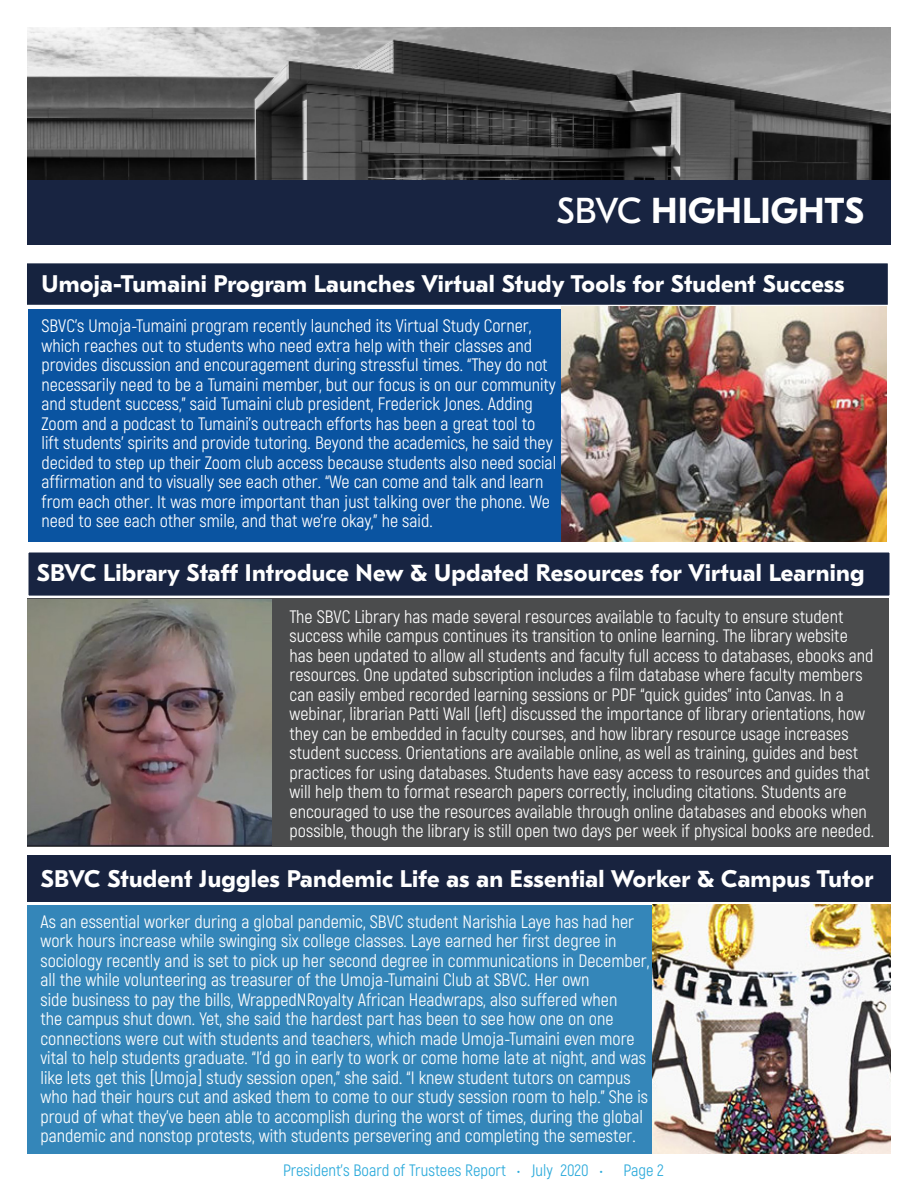
<style>
.page{position:relative;width:918px;height:1188px;background:#fff}
.page>*{position:absolute;margin:0;border:0;box-sizing:border-box;transform-origin:0 0}
.t1{font:700 36px "GT Eesti Pro Text";color:#fff}
.PBR_Paragraph{font:700 24px "GT Eesti Pro Text";letter-spacing:.01em;color:#fff}
.PBR_Paragraph-2{font:18px/19.5px "Akrobat";color:#fff}
.t2{font:16.5px "Akrobat";color:#2caadb}
.s1{font-weight:400}
</style>
<div class="page">
<div style="left:27px;top:905px;width:864px;height:248px;background:#3486b9"></div>
<div style="left:28px;top:309px;width:619px;height:233px;background:#0a54a1"></div>
<div style="left:25px;top:262px;width:864px;height:44px;background:#16233f;border:2px solid #fff"></div>
<div style="left:27px;top:599px;width:862px;height:248px;background:#4b4c4d"></div>
<div style="left:27px;top:551px;width:864px;height:46px;background:#182441;border:2px solid #fff"></div>
<img style="left:27px;top:27px;width:864px;height:153px">
<div style="left:27px;top:180px;width:864px;height:64px;background:#182441"></div>
<div style="left:27px;top:856px;width:864px;height:46px;background:#18233f"></div>
<img style="left:652px;top:905px;width:239px;height:248px">
<img style="left:28px;top:599px;width:243px;height:247px">
<img style="left:561px;top:306px;width:325px;height:236px">
<p class="t1" style="left:557px;top:191px;width:309px"><span class="s1">SBVC</span> HIGHLIGHTS</p>
<p class="PBR_Paragraph" style="left:41px;top:270px;width:804px">Umoja-Tumaini Program Launches Virtual Study Tools for Student Success</p>
<p class="PBR_Paragraph-2" style="left:41px;top:316px;width:516px">SBVC’s Umoja-Tumaini program recently launched its Virtual Study Corner, which reaches out to students who need extra help with their classes and provides discussion and encouragement during stressful times. “They do not necessarily need to be a Tumaini member, but our focus is on our community and student success,” said Tumaini club president, Frederick Jones. Adding Zoom and a podcast to Tumaini’s outreach efforts has been a great tool to lift students’ spirits and provide tutoring. Beyond the academics, he said they decided to step up their Zoom club access because students also need social affirmation and to visually see each other. “We can come and talk and learn from each other. It was more important than just talking over the phone. We need to see each other smile, and that we’re okay,” he said.</p>
<p class="PBR_Paragraph" style="left:37px;top:559px;width:829px">SBVC Library Staff Introduce New &amp; Updated Resources for Virtual Learning</p>
<p class="PBR_Paragraph-2" style="left:290px;top:607px;width:586px">The SBVC Library has made several resources available to faculty to ensure student success while campus continues its transition to online learning. The library website has been updated to allow all students and faculty full access to databases, ebooks and resources. One updated subscription includes a film database where faculty members can easily embed recorded learning sessions or PDF “quick guides” into Canvas. In a webinar, librarian Patti Wall (left) discussed the importance of library orientations, how they can be embedded in faculty courses, and how library resource usage increases student success. Orientations are available online, as well as training, guides and best practices for using databases. Students have easy access to resources and guides that will help them to format research papers correctly, including citations. Students are encouraged to use the resources available through online databases and ebooks when possible, though the library is still open two days per week if physical books are needed.</p>
<p class="PBR_Paragraph" style="left:41px;top:866px;width:834px">SBVC Student Juggles Pandemic Life as an Essential Worker &amp; Campus Tutor</p>
<p class="PBR_Paragraph-2" style="left:40px;top:911px;width:610px">As an essential worker during a global pandemic, SBVC student Narishia Laye has had her work hours increase while swinging six college classes. Laye earned her first degree in sociology recently and is set to pick up her second degree in communications in December, all the while volunteering as treasurer of the Umoja-Tumaini Club at SBVC. Her own<br>side business to pay the bills, WrappedNRoyalty African Headwraps, also suffered when<br>the campus shut down. Yet, she said the hardest part has been to see how one on one connections were cut with students and teachers, which made Umoja-Tumaini even more vital to help students graduate. “I’d go in early to work or come home late at night, and was like lets get this [Umoja] study session open,” she said. “I knew student tutors on campus who had their hours cut and asked them to come to our study session room to help.” She is proud of what they’ve been able to accomplish during the worst of times, during the global pandemic and nonstop protests, with students persevering and completing the semester.</p>
<p class="t2" style="left:283px;top:1161px;width:321px">President’s Board of Trustees Report • July 2020 •</p>
<p class="t2" style="left:623px;top:1161px;width:42px">Page 2</p>
</div>
